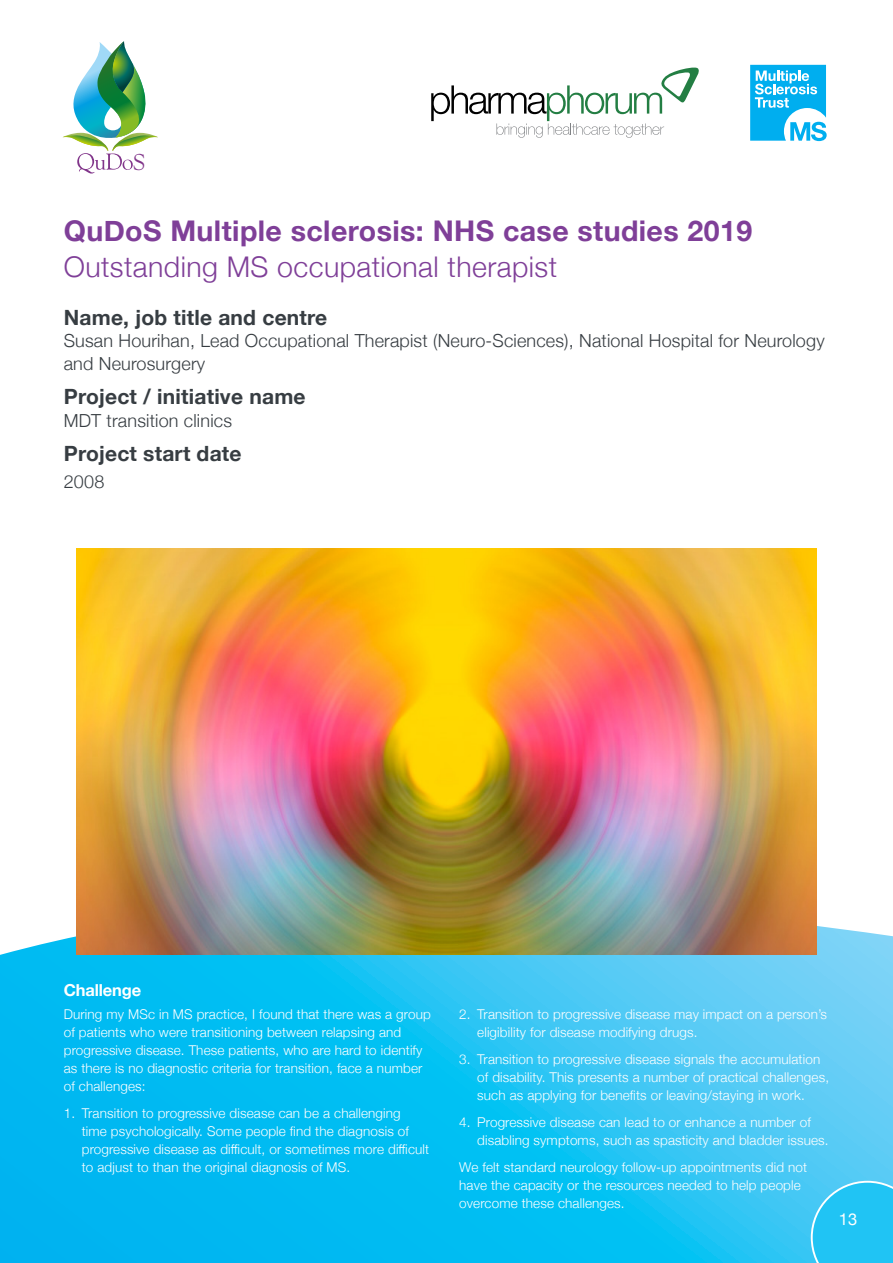
<style>
.page{position:relative;width:893px;height:1263px;background:#fff}
.page>*{position:absolute;margin:0;border:0;box-sizing:border-box;transform-origin:0 0}
.t1{font:700 28.5px "Helvetica Neue";letter-spacing:.015em;color:#7f3f98}
.t2{font:300 28.5px "Helvetica Neue";letter-spacing:.015em;color:#7f3f98}
.t3{font:22.65px "LTC Goudy Oldstyle Pro";color:#81358a}
.t4{font:700 21px "Helvetica Neue";letter-spacing:.01em;color:#373d42}
.t5{font:300 18px/22.5px "Helvetica Neue";letter-spacing:.01em;color:#373d42}
.t6{font:700 16.5px "Helvetica Neue";letter-spacing:-.01em;color:#fff}
.t7{font:16.5px "Helvetica Neue";color:#fff}
.t8{font:300 13.5px/18px "Helvetica Neue";letter-spacing:.01em;color:#fff}
</style>
<div class="page">
<svg style="left:0;top:926px;width:893px;height:337px;background:#1fc1f2"></svg>
<svg style="left:62px;top:41px;width:96px;height:133px"></svg>
<svg style="left:750px;top:64px;width:76px;height:1px"></svg>
<svg style="left:750px;top:65px;width:77px;height:76px"></svg>
<svg style="left:431px;top:68px;width:268px;height:70px"></svg>
<svg style="left:811px;top:1181px;width:82px;height:82px;background:#2dc6f4"></svg>
<img style="left:76px;top:548px;width:741px;height:406px">
<h2 class="t3" style="left:133px;top:149px;width:14px">S</h2>
<h1 class="t1" style="left:64px;top:209px;width:690px">QuDoS Multiple sclerosis: NHS case studies 2019</h1>
<h1 class="t2" style="left:64px;top:244px;width:495px">Outstanding MS occupational therapist</h1>
<h3 class="t4" style="left:64px;top:301px;width:265px">Name, job title and centre</h3>
<h3 class="t5" style="left:64px;top:328px;width:762px">Susan Hourihan, Lead Occupational Therapist (Neuro-Sciences), National Hospital for Neurology and Neurosurgery</h3>
<h3 class="t4" style="left:64px;top:380px;width:243px">Project / initiative name</h3>
<h3 class="t5" style="left:64px;top:408px;width:170px">MDT transition clinics</h3>
<h3 class="t4" style="left:64px;top:437px;width:179px">Project start date</h3>
<h3 class="t5" style="left:64px;top:469px;width:42px">2008</h3>
<p class="t6" style="left:64px;top:977px;width:79px">Challenge</p>
<p class="t8" style="left:64px;top:1004px;width:368px">During my MSc in MS practice, I found that there was a group of patients who were transitioning between relapsing and progressive disease. These patients, who are hard to identify as there is no diagnostic criteria for transition, face a number of challenges:</p>
<p class="t8" style="left:82px;top:1103px;width:349px;text-indent:-18px">1. Transition to progressive disease can be a challenging time psychologically. Some people find the diagnosis of progressive disease as difficult, or sometimes more difficult to adjust to than the original diagnosis of MS.</p>
<p class="t8" style="left:477px;top:1004px;width:351px;text-indent:-18px">2. Transition to progressive disease may impact on a person’s eligibility for disease modifying drugs.</p>
<p class="t8" style="left:477px;top:1049px;width:353px;text-indent:-18px">3. Transition to progressive disease signals the accumulation of disability. This presents a number of practical challenges, such as applying for benefits or leaving/staying in work.</p>
<p class="t8" style="left:477px;top:1112px;width:353px;text-indent:-18px">4. Progressive disease can lead to or enhance a number of disabling symptoms, such as spasticity and bladder issues.</p>
<p class="t8" style="left:459px;top:1157px;width:349px">We felt standard neurology follow-up appointments did not have the capacity or the resources needed to help people overcome these challenges.</p>
<p class="t7" style="left:839px;top:1207px;width:20px">13</p>
</div>
